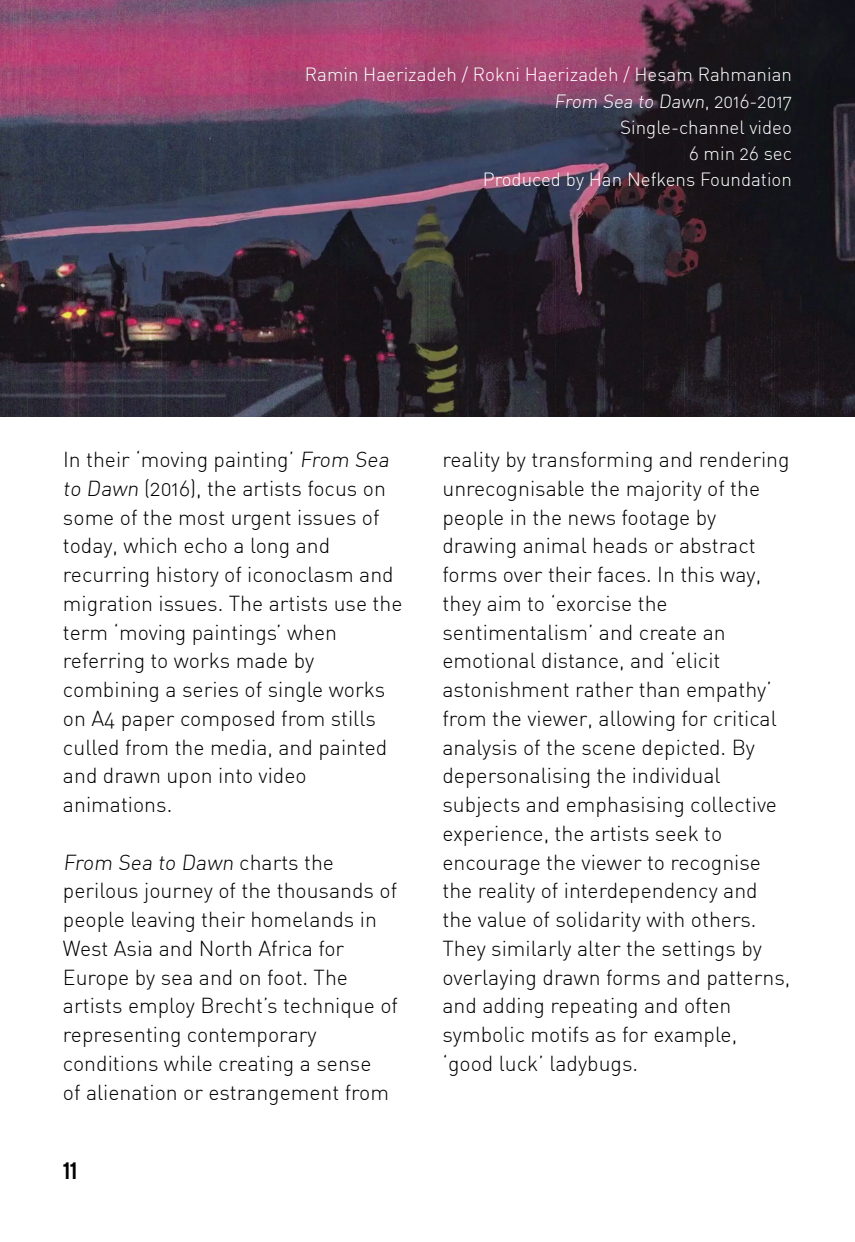
<style>
.page{position:relative;width:855px;height:1242px;background:#fff}
.page>*{position:absolute;margin:0;border:0;box-sizing:border-box;transform-origin:0 0}
.t1{font:23.75px "Plaak 5 Trial 45 Bold B";color:#000}
.t2{font:21.25px/28.8px "DIN Light Alternate";color:#000}
.t3{font:18.75px/26.2px "DIN Light Alternate";color:#fff;text-align:right}
</style>
<div class="page">
<img style="left:0;top:0;width:855px;height:416px">
<p class="t3" style="left:305px;top:61px;width:489px">Ramin Haerizadeh / Rokni Haerizadeh / Hesam Rahmanian<br>From Sea to Dawn, 2016-2017<br>Single-channel video<br>6 min 26 sec<br>Produced by Han Nefkens Foundation</p>
<p class="t2" style="left:63px;top:445px;width:341px">In their ‘moving painting’ From Sea to Dawn (2016), the artists focus on some of the most urgent issues of today, which echo a long and recurring history of iconoclasm and migration issues. The artists use the term ‘moving paintings’ when referring to works made by combining a series of single works on A4 paper composed from stills culled from the media, and painted and drawn upon into video animations.</p>
<p class="t2" style="left:63px;top:847px;width:337px">From Sea to Dawn charts the perilous journey of the thousands of people leaving their homelands in<br>West Asia and North Africa for<br>Europe by sea and on foot. The artists employ Brecht’s technique of representing contemporary conditions while creating a sense<br>of alienation or estrangement from</p>
<p class="t1" style="left:63px;top:1158px;width:16px">11</p>
<p class="t2" style="left:443px;top:445px;width:349px">reality by transforming and rendering unrecognisable the majority of the people in the news footage by drawing animal heads or abstract forms over their faces. In this way, they aim to ‘exorcise the sentimentalism’ and create an emotional distance, and ‘elicit astonishment rather than empathy’ from the viewer, allowing for critical analysis of the scene depicted. By depersonalising the individual subjects and emphasising collective experience, the artists seek to encourage the viewer to recognise the reality of interdependency and the value of solidarity with others.<br>They similarly alter the settings by overlaying drawn forms and patterns, and adding repeating and often symbolic motifs as for example, ‘good luck’ ladybugs.</p>
</div>
